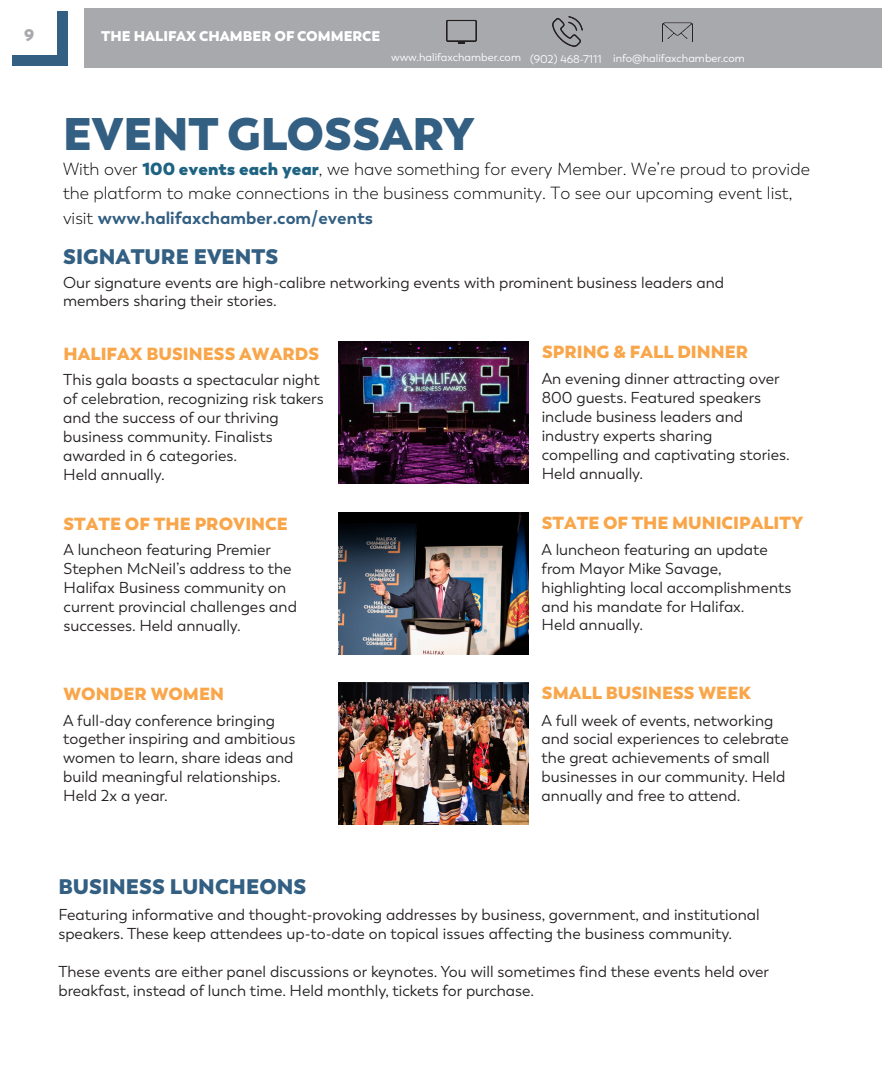
<style>
.page{position:relative;width:882px;height:1071px;background:#fff}
.page>*{position:absolute;margin:0;border:0;box-sizing:border-box;transform-origin:0 0}
.t1{font:800 45.5px "Trenda";color:#325f82}
.t2{font:800 21px "Trenda";color:#325f82}
.t3{font:300 17.5px/24.5px "Trenda";color:#000}
.t4{font:800 17.5px "Trenda";color:#f9a64a}
.t5{font:800 16.8px "Trenda";color:#a8a9ad}
.t6{font:15.75px/18.9px "Trenda";color:#231f20}
.t7{font:800 14px "Trenda";color:#fff}
.t8{font:11.2px "Trenda";color:#fff}
.s1{font-weight:800;color:#1e6382}
.s2{font-weight:700;color:#325f82}
</style>
<div class="page">
<div style="left:84px;top:9px;width:798px;height:59px;background:#a8a9ad"></div>
<div style="left:57px;top:11px;width:10px;height:54px;background:#325f82"></div>
<div style="left:13px;top:55px;width:54px;height:10px;background:#325f82"></div>
<img style="left:446px;top:19px;width:30px;height:24px">
<img style="left:663px;top:22px;width:30px;height:19px">
<img style="left:552px;top:17px;width:30px;height:30px">
<img style="left:338px;top:341px;width:191px;height:142px">
<img style="left:338px;top:512px;width:191px;height:142px">
<img style="left:338px;top:683px;width:191px;height:141px">
<p class="t5" style="left:24px;top:24px;width:12px">9</p>
<p class="t7" style="left:101px;top:27px;width:281px">THE HALIFAX CHAMBER OF COMMERCE</p>
<p class="t8" style="left:391px;top:51px;width:131px">www.halifaxchamber.com</p>
<p class="t8" style="left:530px;top:52px;width:73px">(902) 468-7111</p>
<p class="t8" style="left:613px;top:51px;width:133px">info@halifaxchamber.com</p>
<p class="t1" style="left:63px;top:104px;width:413px">EVENT GLOSSARY</p>
<p class="t3" style="left:63px;top:156px;width:748px">With over <span class="s1">100 events each year</span>, we have something for every Member. We’re proud to provide the platform to make connections in the business community. To see our upcoming event list, visit <span class="s2">www.halifaxchamber.com/events</span></p>
<p class="t2" style="left:63px;top:243px;width:217px">SIGNATURE EVENTS</p>
<p class="t6" style="left:63px;top:273px;width:663px">Our signature events are high-calibre networking events with prominent business leaders and members sharing their stories.</p>
<p class="t4" style="left:64px;top:342px;width:257px">HALIFAX BUSINESS AWARDS</p>
<p class="t4" style="left:542px;top:341px;width:208px">SPRING &amp; FALL DINNER</p>
<p class="t6" style="left:63px;top:371px;width:262px">This gala boasts a spectacular night of celebration, recognizing risk takers and the success of our thriving</p>
<p class="t6" style="left:63px;top:427px;width:211px">business community. Finalists awarded in 6 categories.</p>
<p class="t6" style="left:63px;top:465px;width:103px">Held annually.</p>
<p class="t6" style="left:542px;top:369px;width:239px">An evening dinner attracting over<br>800 guests. Featured speakers</p>
<p class="t6" style="left:542px;top:407px;width:203px">include business leaders and</p>
<p class="t6" style="left:542px;top:426px;width:172px">industry experts sharing</p>
<p class="t6" style="left:542px;top:445px;width:250px">compelling and captivating stories.<br>Held annually.</p>
<p class="t4" style="left:63px;top:512px;width:226px">STATE OF THE PROVINCE</p>
<p class="t4" style="left:542px;top:511px;width:263px">STATE OF THE MUNICIPALITY</p>
<p class="t6" style="left:64px;top:540px;width:209px">A luncheon featuring Premier</p>
<p class="t6" style="left:64px;top:559px;width:235px">Stephen McNeil’s address to the<br>Halifax Business community on current provincial challenges and successes. Held annually.</p>
<p class="t6" style="left:542px;top:540px;width:228px">A luncheon featuring an update from Mayor Mike Savage,</p>
<p class="t6" style="left:542px;top:578px;width:251px">highlighting local accomplishments and his mandate for Halifax.</p>
<p class="t6" style="left:542px;top:616px;width:103px">Held annually.</p>
<p class="t4" style="left:64px;top:682px;width:162px">WONDER WOMEN</p>
<p class="t4" style="left:542px;top:681px;width:210px">SMALL BUSINESS WEEK</p>
<p class="t6" style="left:63px;top:711px;width:213px">A full-day conference bringing</p>
<p class="t6" style="left:63px;top:730px;width:234px">together inspiring and ambitious women to learn, share ideas and build meaningful relationships.</p>
<p class="t6" style="left:63px;top:787px;width:106px">Held 2x a year.</p>
<p class="t6" style="left:542px;top:711px;width:249px">A full week of events, networking and social experiences to celebrate the great achievements of small businesses in our community. Held annually and free to attend.</p>
<p class="t2" style="left:58px;top:873px;width:250px">BUSINESS LUNCHEONS</p>
<p class="t6" style="left:58px;top:905px;width:703px">Featuring informative and thought-provoking addresses by business, government, and institutional speakers. These keep attendees up-to-date on topical issues affecting the business community.</p>
<p class="t6" style="left:58px;top:962px;width:712px">These events are either panel discussions or keynotes. You will sometimes find these events held over breakfast, instead of lunch time. Held monthly, tickets for purchase.</p>
</div>
